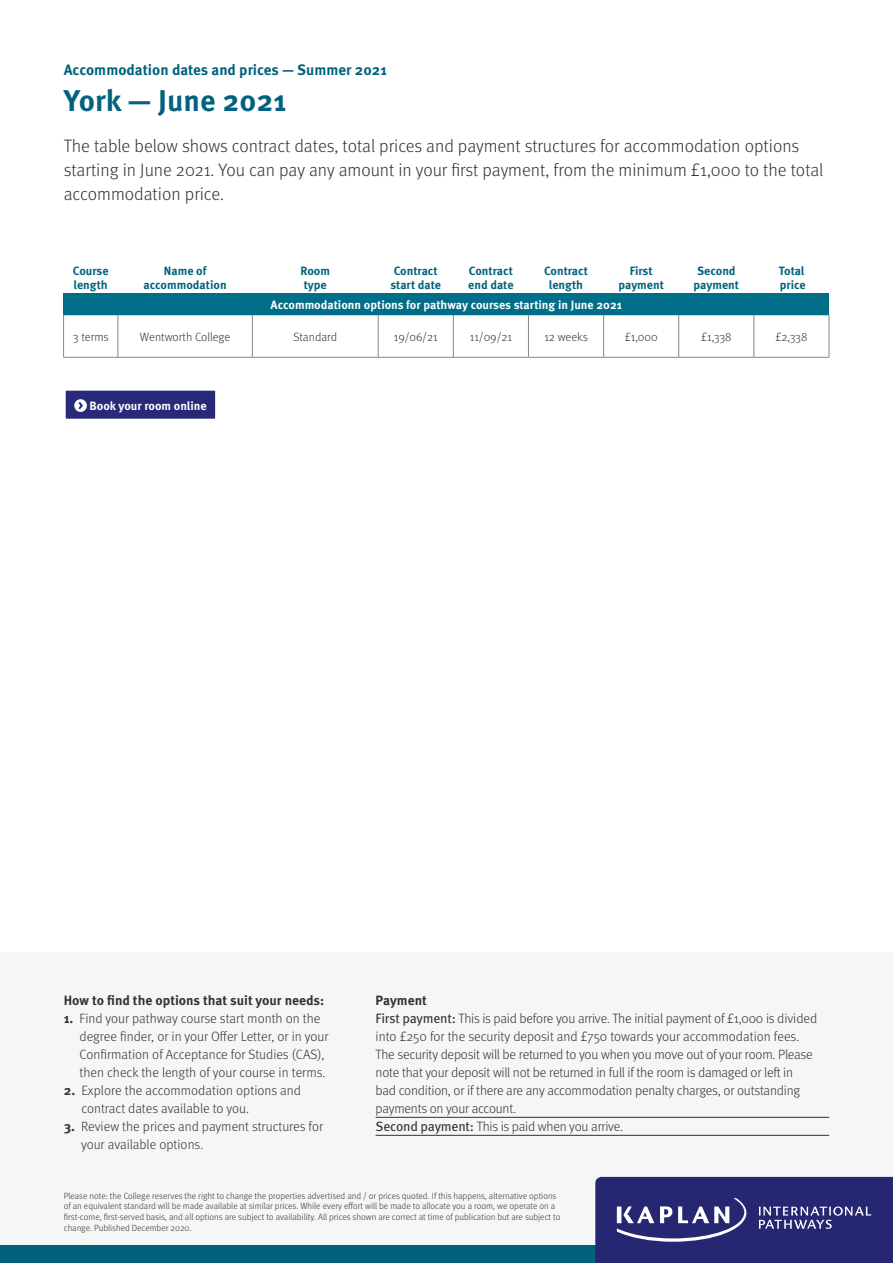
<style>
.page{position:relative;width:893px;height:1263px;background:#fff}
.page>*{position:absolute;margin:0;border:0;box-sizing:border-box;transform-origin:0 0}
.t1{font:700 30px "Meta Pro";color:#00627d}
.t2{font:300 18px/24px "Meta Pro";color:#333332}
.t3{font:700 15px "Meta Pro";color:#00627d}
.t4{font:300 13.5px/18px "Meta Pro";letter-spacing:-.01em;color:#333332}
.t5{font:700 13.5px "Meta Pro";color:#333332}
.t6{font:700 12px/14.4px "Meta Pro";color:#00627d}
.t7{font:700 12px "Meta Pro";color:#fff}
.t8{font:300 12px "Meta Pro";color:#333332}
.t9{font:300 9px/10.8px "Meta Pro";color:#333332}
.s1{font-weight:700}
.s2{font-weight:400}
</style>
<div class="page">
<div style="left:0;top:952px;width:893px;height:311px;background:#f6f6f6"></div>
<hr style="left:376px;top:1117px;width:453px;height:1px;background:#333332">
<hr style="left:376px;top:1135px;width:453px;height:1px;background:#333332">
<div style="left:65px;top:390px;width:151px;height:29px;background:#292979"></div>
<svg style="left:74px;top:399px;width:13px;height:13px"></svg>
<div style="left:64px;top:389px;width:153px;height:31px;border:2px solid #fff"></div>
<div style="left:0;top:1246px;width:893px;height:17px;background:#00627d"></div>
<svg style="left:595px;top:1177px;width:298px;height:86px"></svg>
<div style="left:64px;top:293px;width:765px;height:22px;background:#006e88"></div>
<hr style="left:63px;top:293px;width:55px;height:1px;background:#006e88">
<svg style="left:63px;top:294px;width:1px;height:20px"></svg>
<hr style="left:63px;top:314px;width:55px;height:1px;background:#006e88">
<hr style="left:63px;top:315px;width:1px;height:42px;background:#878787">
<hr style="left:118px;top:315px;width:1px;height:42px;background:#878787">
<hr style="left:252px;top:315px;width:1px;height:42px;background:#878787">
<hr style="left:378px;top:315px;width:1px;height:42px;background:#878787">
<hr style="left:453px;top:315px;width:1px;height:42px;background:#878787">
<hr style="left:528px;top:315px;width:1px;height:42px;background:#878787">
<hr style="left:603px;top:315px;width:1px;height:42px;background:#878787">
<hr style="left:678px;top:315px;width:1px;height:42px;background:#878787">
<hr style="left:754px;top:315px;width:1px;height:42px;background:#878787">
<hr style="left:829px;top:315px;width:1px;height:42px;background:#878787">
<hr style="left:63px;top:357px;width:55px;height:1px;background:#878787">
<hr style="left:378px;top:357px;width:75px;height:1px;background:#878787">
<hr style="left:453px;top:357px;width:75px;height:1px;background:#878787">
<hr style="left:528px;top:357px;width:76px;height:1px;background:#878787">
<hr style="left:604px;top:357px;width:75px;height:1px;background:#878787">
<hr style="left:118px;top:357px;width:134px;height:1px;background:#878787">
<hr style="left:252px;top:357px;width:126px;height:1px;background:#878787">
<hr style="left:679px;top:357px;width:75px;height:1px;background:#878787">
<hr style="left:754px;top:357px;width:75px;height:1px;background:#878787">
<p class="t3" style="left:64px;top:58px;width:325px">Accommodation dates and prices — Summer 2021</p>
<h1 class="t1" style="left:64px;top:77px;width:224px">York — June 2021</h1>
<h2 class="t2" style="left:64px;top:133px;width:761px">The table below shows contract dates, total prices and payment structures for accommodation options starting in June 2021. You can pay any amount in your first payment, from the minimum £1,000 to the total accommodation price.</h2>
<p class="t6" style="left:73px;top:263px;width:37px">Course length</p>
<p class="t6" style="left:144px;top:263px;width:85px;text-align:center">Name of accommodation</p>
<p class="t6" style="left:300px;top:263px;width:31px">Room type</p>
<p class="t6" style="left:390px;top:263px;width:52px">Contract start date</p>
<p class="t6" style="left:468px;top:263px;width:47px">Contract end date</p>
<p class="t6" style="left:544px;top:263px;width:45px;text-align:center">Contract length</p>
<p class="t6" style="left:618px;top:263px;width:47px;text-align:center">First payment</p>
<p class="t6" style="left:694px;top:263px;width:47px">Second payment</p>
<p class="t6" style="left:779px;top:263px;width:29px">Total price</p>
<p class="t7" style="left:271px;top:295px;width:353px">Accommodationn options for pathway courses starting in June 2021</p>
<p class="t8" style="left:73px;top:328px;width:37px">3 terms</p>
<p class="t8" style="left:140px;top:328px;width:92px">Wentworth College</p>
<p class="t8" style="left:293px;top:328px;width:45px">Standard</p>
<p class="t8" style="left:394px;top:328px;width:45px">19/06/21</p>
<p class="t8" style="left:470px;top:328px;width:44px">11/09/21</p>
<p class="t8" style="left:544px;top:328px;width:45px">12 weeks</p>
<p class="t8" style="left:625px;top:328px;width:35px">£1,000</p>
<p class="t8" style="left:701px;top:328px;width:32px">£1,338</p>
<p class="t8" style="left:775px;top:328px;width:34px">£2,338</p>
<p class="t7" style="left:90px;top:396px;width:118px">Book your room online</p>
<p class="t5" style="left:64px;top:989px;width:262px">How to find the options that suit your needs:</p>
<p class="t4" style="left:80px;top:1008px;width:250px;text-indent:-16px"><span class="s1">1.</span> Find your pathway course start month on the degree finder, or in your Offer Letter, or in your Confirmation of Acceptance for Studies (CAS), then check the length of your course in terms.</p>
<p class="t4" style="left:81px;top:1080px;width:221px;text-indent:-18px"><span class="s1">2.</span> Explore the accommodation options and contract dates available to you.</p>
<p class="t4" style="left:81px;top:1116px;width:244px;text-indent:-17px"><span class="s1">3.</span> Review the prices and payment structures for your available options.</p>
<p class="t4" style="left:376px;top:990px;width:443px"><span class="s1">Payment<br></span><span class="s2">First payment:</span> This is paid before you arrive. The initial payment of £1,000 is divided into £250 for the security deposit and £750 towards your accommodation fees.<br>The security deposit will be returned to you when you move out of your room. Please note that your deposit will not be returned in full if the room is damaged or left in<br>bad condition, or if there are any accommodation penalty charges, or outstanding payments on your account.<br><span class="s2">Second payment:</span> This is paid when you arrive.</p>
<p class="t9" style="left:64px;top:1190px;width:498px">Please note: the College reserves the right to change the properties advertised and / or prices quoted. If this happens, alternative options of an equivalent standard will be made available at similar prices. While every effort will be made to allocate you a room, we operate on a first-come, first-served basis, and all options are subject to availability. All prices shown are correct at time of publication but are subject to change. Published December 2020.</p>
</div>
